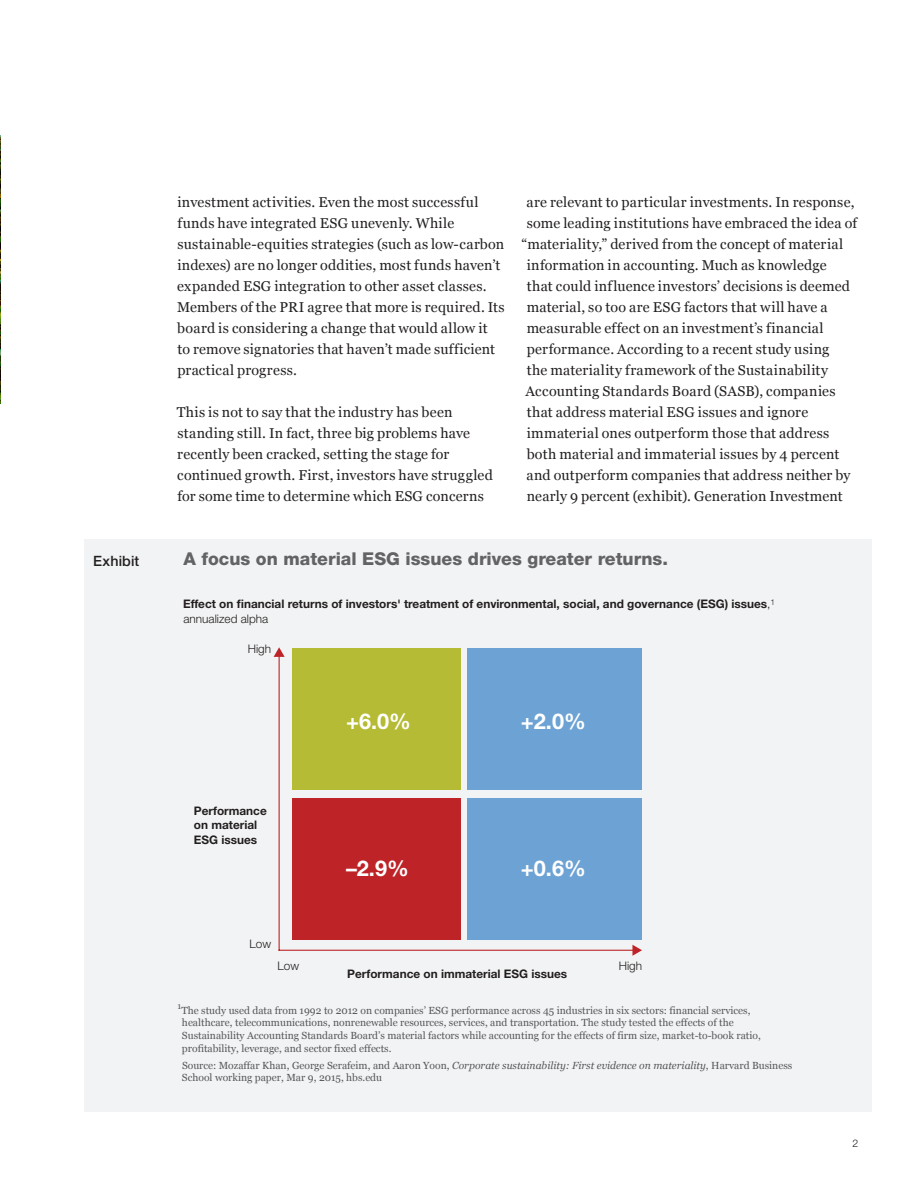
<style>
.page{position:relative;width:918px;height:1188px;background:#fff}
.page>*{position:absolute;margin:0;border:0;box-sizing:border-box;transform-origin:0 0}
.t1{font:700 21.75px "Helvetica Neue LT Std";color:#fff}
.t2{font:800 17.7px "Helvetica Neue LT Std";color:#636366}
.t3{font:800 14.7px/20.7px "Helvetica Neue LT Std";color:#231f20}
.Body_Georgia{font:14.25px/21px "Georgia";letter-spacing:.015em;color:#231f20}
.Exhibit_headers{font:500 14.25px "Helvetica Neue LT Std";letter-spacing:.01em;color:#231f20}
.t4{font:700 11.85px/14.7px "Helvetica Neue LT Std";color:#231f20}
.t5{font:300 11.85px "Helvetica Neue LT Std";color:#231f20}
.t6{font:300 10.5px "Helvetica Neue LT Std";color:#231f20}
.t7{font:10.35px/12.8px "Georgia";color:#57585a}
.s1{font-weight:300}
.s2{font-style:italic}
</style>
<div class="page">
<div style="left:84px;top:539px;width:788px;height:573px;background:#f2f3f4"></div>
<svg style="left:278px;top:654px;width:355px;height:297px"></svg>
<svg style="left:632px;top:945px;width:10px;height:11px"></svg>
<svg style="left:274px;top:647px;width:11px;height:10px"></svg>
<div style="left:292px;top:649px;width:168px;height:141px;background:#b5bb34"></div>
<div style="left:468px;top:649px;width:174px;height:141px;background:#6da3d4"></div>
<div style="left:292px;top:798px;width:168px;height:142px;background:#be2327"></div>
<div style="left:468px;top:798px;width:174px;height:142px;background:#6da3d4"></div>
<img style="left:0;top:135px;width:1px;height:269px">
<p class="Body_Georgia" style="left:177px;top:191px;width:329px">investment activities. Even the most successful funds have integrated ESG unevenly. While sustainable-equities strategies (such as low-carbon indexes) are no longer oddities, most funds haven’t expanded ESG integration to other asset classes.<br>Members of the PRI agree that more is required. Its board is considering a change that would allow it<br>to remove signatories that haven’t made sufficient practical progress.</p>
<p class="Body_Georgia" style="left:177px;top:401px;width:317px">This is not to say that the industry has been standing still. In fact, three big problems have recently been cracked, setting the stage for continued growth. First, investors have struggled for some time to determine which ESG concerns</p>
<p class="Body_Georgia" style="left:527px;top:191px;width:330px">are relevant to particular investments. In response,</p>
<p class="Body_Georgia" style="left:527px;top:212px;width:332px">some leading institutions have embraced the idea of</p>
<p class="Body_Georgia" style="left:521px;top:233px;width:323px">“materiality,” derived from the concept of material</p>
<p class="Body_Georgia" style="left:527px;top:254px;width:301px">information in accounting. Much as knowledge</p>
<p class="Body_Georgia" style="left:527px;top:275px;width:325px">that could influence investors’ decisions is deemed</p>
<p class="Body_Georgia" style="left:527px;top:296px;width:302px">material, so too are ESG factors that will have a</p>
<p class="Body_Georgia" style="left:527px;top:317px;width:298px">measurable effect on an investment’s financial</p>
<p class="Body_Georgia" style="left:527px;top:338px;width:304px">performance. According to a recent study using</p>
<p class="Body_Georgia" style="left:527px;top:359px;width:303px">the materiality framework of the Sustainability</p>
<p class="Body_Georgia" style="left:525px;top:380px;width:312px">Accounting Standards Board (SASB), companies</p>
<p class="Body_Georgia" style="left:527px;top:401px;width:283px">that address material ESG issues and ignore</p>
<p class="Body_Georgia" style="left:527px;top:422px;width:304px">immaterial ones outperform those that address</p>
<p class="Body_Georgia" style="left:527px;top:443px;width:314px">both material and immaterial issues by 4 percent</p>
<p class="Body_Georgia" style="left:527px;top:464px;width:325px">and outperform companies that address neither by</p>
<p class="Body_Georgia" style="left:527px;top:485px;width:318px">nearly 9 percent (exhibit). Generation Investment</p>
<p class="t3" style="left:184px;top:403px;width:471px">Sustaining sustainability_What institutional investors should do<br>Exhibit 1 of 1</p>
<h6 class="Exhibit_headers" style="left:93px;top:552px;width:48px">Exhibit</h6>
<p class="t2" style="left:184px;top:549px;width:486px">A focus on material ESG issues drives greater returns.</p>
<p class="t4" style="left:183px;top:596px;width:594px">Effect on financial returns of investors' treatment of environmental, social, and governance (ESG) issues<span class="s1">,</span><sup>1 </sup><span class="s1">annualized alpha</span></p>
<p class="t5" style="left:248px;top:642px;width:25px">High</p>
<p class="t4" style="left:194px;top:803px;width:74px">Performance on material<br>ESG issues</p>
<p class="t5" style="left:249px;top:936px;width:23px">Low</p>
<p class="t1" style="left:346px;top:708px;width:66px">+6.0%</p>
<p class="t1" style="left:521px;top:708px;width:66px">+2.0%</p>
<p class="t1" style="left:346px;top:854px;width:64px">–2.9%</p>
<p class="t1" style="left:521px;top:854px;width:66px">+0.6%</p>
<p class="t5" style="left:278px;top:959px;width:23px">Low</p>
<p class="t5" style="left:619px;top:959px;width:25px">High</p>
<p class="t4" style="left:347px;top:966px;width:222px">Performance on immaterial ESG issues</p>
<p class="t7" style="left:182px;top:1004px;width:580px;text-indent:-4px"><sup>1</sup>The study used data from 1992 to 2012 on companies’ ESG performance across 45 industries in six sectors: financial services, healthcare, telecommunications, nonrenewable resources, services, and transportation. The study tested the effects of the Sustainability Accounting Standards Board’s material factors while accounting for the effects of firm size, market-to-book ratio, profitability, leverage, and sector fixed effects.</p>
<p class="t7" style="left:182px;top:1059px;width:612px">Source: Mozaffar Khan, George Serafeim, and Aaron Yoon, <span class="s2">Corporate sustainability: First evidence on materiality</span>, Harvard Business<br>School working paper, Mar 9, 2015, hbs.edu</p>
<p class="t6" style="left:853px;top:1137px;width:7px">2</p>
</div>
